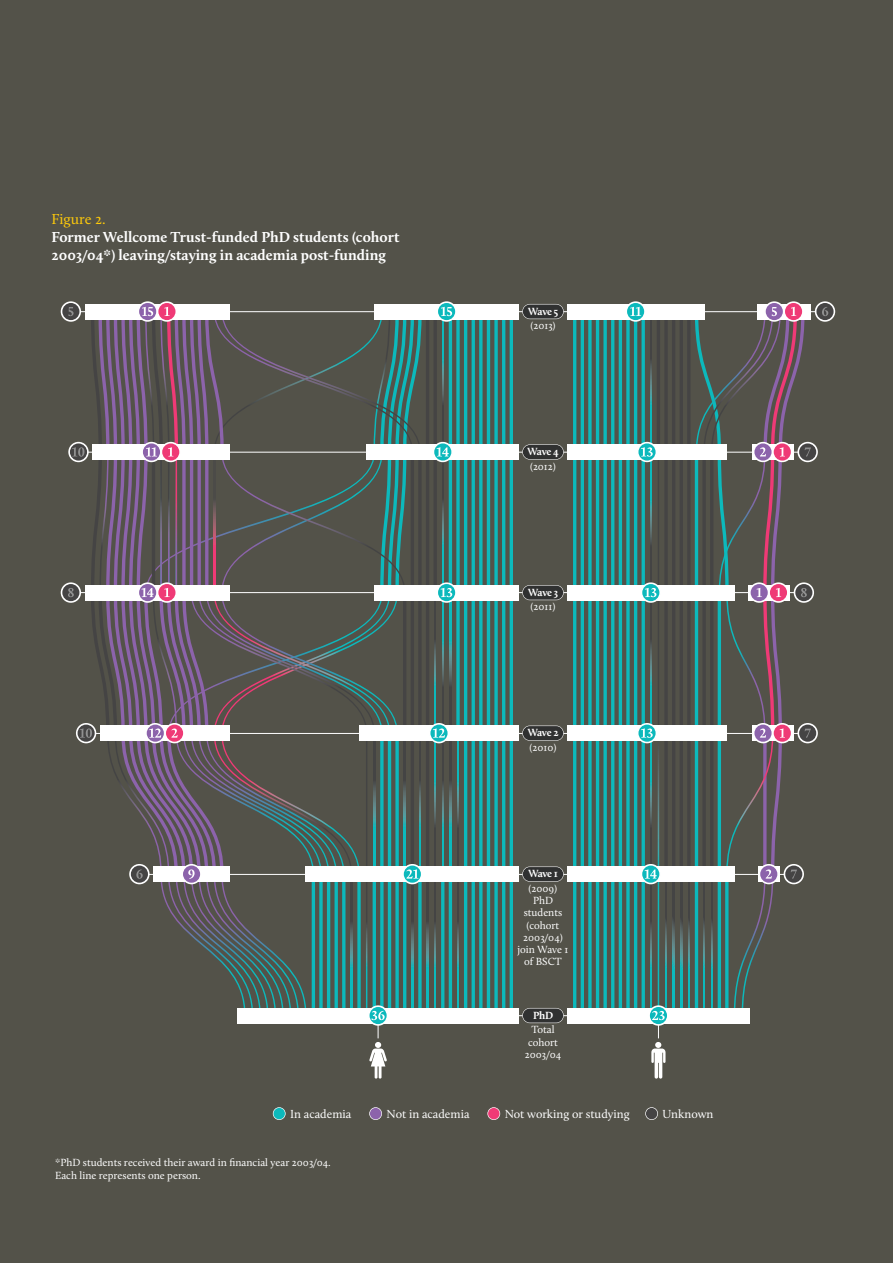
<style>
.page{position:relative;width:893px;height:1263px;background:#535249}
.page>*{position:absolute;margin:0;border:0;box-sizing:border-box;transform-origin:0 0}
.t1{font:700 15px/18px "Calluna";color:#fff}
.t2{font:15px "Calluna";color:#feca0a}
.t3{font:12.15px "Calluna";color:#fff}
.t4{font:10.8px/12.1px "Calluna";color:#fff;text-align:center}
.t5{font:700 10.8px "Calluna";letter-spacing:-.035em;color:#fff}
</style>
<div class="page">
<hr style="left:449px;top:452px;width:3px;height:141px;background:#0cb9bc">
<svg style="left:456px;top:600px;width:4px;height:125px"></svg>
<svg style="left:457px;top:741px;width:2px;height:125px"></svg>
<svg style="left:422px;top:312px;width:274px;height:140px"></svg>
<hr style="left:426px;top:452px;width:3px;height:423px;background:#454444">
<svg style="left:427px;top:882px;width:1px;height:126px"></svg>
<hr style="left:426px;top:311px;width:3px;height:141px;background:#454444">
<hr style="left:433px;top:311px;width:4px;height:141px;background:#454444">
<svg style="left:442px;top:322px;width:2px;height:120px"></svg>
<hr style="left:449px;top:311px;width:3px;height:141px;background:#0cb9bc">
<svg style="left:457px;top:882px;width:2px;height:126px"></svg>
<svg style="left:456px;top:460px;width:4px;height:125px"></svg>
<hr style="left:472px;top:593px;width:3px;height:141px;background:#0cb9bc">
<hr style="left:472px;top:734px;width:3px;height:141px;background:#0cb9bc">
<hr style="left:449px;top:875px;width:3px;height:140px;background:#0cb9bc">
<hr style="left:464px;top:452px;width:3px;height:282px;background:#0cb9bc">
<hr style="left:464px;top:734px;width:3px;height:141px;background:#0cb9bc">
<hr style="left:464px;top:875px;width:3px;height:140px;background:#0cb9bc">
<hr style="left:433px;top:452px;width:4px;height:141px;background:#454444">
<svg style="left:434px;top:600px;width:2px;height:123px"></svg>
<svg style="left:434px;top:743px;width:2px;height:123px"></svg>
<svg style="left:434px;top:882px;width:2px;height:126px"></svg>
<svg style="left:442px;top:462px;width:2px;height:120px"></svg>
<svg style="left:442px;top:603px;width:2px;height:120px"></svg>
<svg style="left:442px;top:743px;width:2px;height:123px"></svg>
<hr style="left:441px;top:875px;width:3px;height:140px;background:#0cb9bc">
<hr style="left:472px;top:452px;width:3px;height:141px;background:#0cb9bc">
<svg style="left:450px;top:603px;width:1px;height:122px"></svg>
<svg style="left:450px;top:741px;width:1px;height:125px"></svg>
<hr style="left:472px;top:875px;width:3px;height:140px;background:#0cb9bc">
<hr style="left:479px;top:452px;width:3px;height:563px;background:#0cb9bc">
<hr style="left:487px;top:452px;width:3px;height:563px;background:#0cb9bc">
<svg style="left:494px;top:460px;width:4px;height:548px;background:#17a8a9"></svg>
<hr style="left:502px;top:452px;width:3px;height:563px;background:#0cb9bc">
<hr style="left:510px;top:452px;width:3px;height:563px;background:#0cb9bc">
<hr style="left:573px;top:452px;width:3px;height:563px;background:#0cb9bc">
<hr style="left:581px;top:452px;width:3px;height:563px;background:#0cb9bc">
<svg style="left:587px;top:460px;width:109px;height:548px"></svg>
<svg style="left:673px;top:882px;width:1px;height:126px"></svg>
<svg style="left:681px;top:882px;width:1px;height:126px"></svg>
<svg style="left:650px;top:319px;width:2px;height:123px"></svg>
<hr style="left:657px;top:311px;width:3px;height:141px;background:#454444">
<hr style="left:664px;top:311px;width:4px;height:141px;background:#454444">
<hr style="left:672px;top:311px;width:3px;height:141px;background:#454444">
<hr style="left:680px;top:311px;width:3px;height:141px;background:#454444">
<hr style="left:687px;top:311px;width:4px;height:141px;background:#454444">
<hr style="left:672px;top:452px;width:3px;height:423px;background:#454444">
<hr style="left:680px;top:452px;width:3px;height:423px;background:#454444">
<hr style="left:687px;top:452px;width:4px;height:423px;background:#454444">
<svg style="left:688px;top:882px;width:2px;height:126px"></svg>
<hr style="left:78px;top:452px;width:725px;height:1px;background:#fff">
<hr style="left:70px;top:592px;width:740px;height:1px;background:#fff">
<hr style="left:85px;top:733px;width:726px;height:1px;background:#fff">
<hr style="left:138px;top:874px;width:656px;height:1px;background:#fff">
<hr style="left:268px;top:1015px;width:405px;height:1px;background:#fff">
<svg style="left:522px;top:444px;width:42px;height:16px"></svg>
<hr style="left:78px;top:311px;width:743px;height:1px;background:#fff">
<svg style="left:522px;top:304px;width:42px;height:15px"></svg>
<svg style="left:522px;top:585px;width:42px;height:15px"></svg>
<svg style="left:522px;top:725px;width:42px;height:16px"></svg>
<svg style="left:522px;top:866px;width:42px;height:16px"></svg>
<svg style="left:522px;top:1008px;width:42px;height:15px"></svg>
<div style="left:359px;top:725px;width:160px;height:16px;background:#fff"></div>
<div style="left:567px;top:725px;width:160px;height:16px;background:#fff"></div>
<div style="left:374px;top:585px;width:145px;height:15px;background:#fff"></div>
<div style="left:567px;top:585px;width:168px;height:15px;background:#fff"></div>
<div style="left:367px;top:444px;width:152px;height:16px;background:#fff"></div>
<div style="left:567px;top:444px;width:160px;height:16px;background:#fff"></div>
<div style="left:374px;top:304px;width:145px;height:15px;background:#fff"></div>
<div style="left:567px;top:304px;width:137px;height:15px;background:#fff"></div>
<div style="left:306px;top:866px;width:213px;height:16px;background:#fff"></div>
<div style="left:237px;top:1008px;width:282px;height:15px;background:#fff"></div>
<div style="left:567px;top:1008px;width:183px;height:15px;background:#fff"></div>
<div style="left:567px;top:866px;width:167px;height:16px;background:#fff"></div>
<svg style="left:430px;top:723px;width:18px;height:20px"></svg>
<svg style="left:436px;top:582px;width:21px;height:21px"></svg>
<svg style="left:434px;top:442px;width:19px;height:20px"></svg>
<svg style="left:273px;top:1107px;width:13px;height:13px"></svg>
<svg style="left:369px;top:1107px;width:13px;height:13px"></svg>
<svg style="left:487px;top:1107px;width:13px;height:13px"></svg>
<svg style="left:645px;top:1107px;width:13px;height:13px"></svg>
<svg style="left:436px;top:301px;width:21px;height:21px"></svg>
<svg style="left:625px;top:301px;width:21px;height:21px"></svg>
<svg style="left:637px;top:442px;width:32px;height:636px"></svg>
<svg style="left:696px;top:301px;width:139px;height:707px"></svg>
<svg style="left:61px;top:301px;width:361px;height:778px"></svg>
<h1 class="t2" style="left:52px;top:210px;width:56px">Figure 2.</h1>
<h1 class="t1" style="left:52px;top:228px;width:349px">Former Wellcome Trust-funded PhD students (cohort<br>2003/04*) leaving/staying in academia post-funding</h1>
<p class="t5" style="left:528px;top:304px;width:31px">Wave 5</p>
<p class="t4" style="left:530px;top:319px;width:27px">(2013)</p>
<p class="t5" style="left:528px;top:445px;width:33px">Wave 4</p>
<p class="t4" style="left:530px;top:460px;width:27px">(2012)</p>
<p class="t5" style="left:528px;top:585px;width:31px">Wave 3</p>
<p class="t4" style="left:530px;top:601px;width:26px">(2011)</p>
<p class="t5" style="left:528px;top:726px;width:32px">Wave 2</p>
<p class="t4" style="left:530px;top:741px;width:28px">(2010)</p>
<p class="t5" style="left:528px;top:867px;width:31px">Wave 1</p>
<p class="t4" style="left:518px;top:882px;width:52px">(2009)<br>PhD students (cohort<br>2003/04) join Wave 1 of BSCT</p>
<p class="t5" style="left:533px;top:1008px;width:21px">PhD</p>
<p class="t4" style="left:525px;top:1023px;width:38px">Total cohort<br>2003/04</p>
<p class="t3" style="left:290px;top:1106px;width:63px">In academia</p>
<p class="t3" style="left:387px;top:1106px;width:85px">Not in academia</p>
<p class="t3" style="left:505px;top:1106px;width:126px">Not working or studying</p>
<p class="t3" style="left:663px;top:1106px;width:52px">Unknown</p>
<p class="t4" style="left:55px;top:1155px;width:277px;line-height:12.9px;text-align:left">*PhD students received their award in financial year 2003/04.<br>Each line represents one person.</p>
</div>
